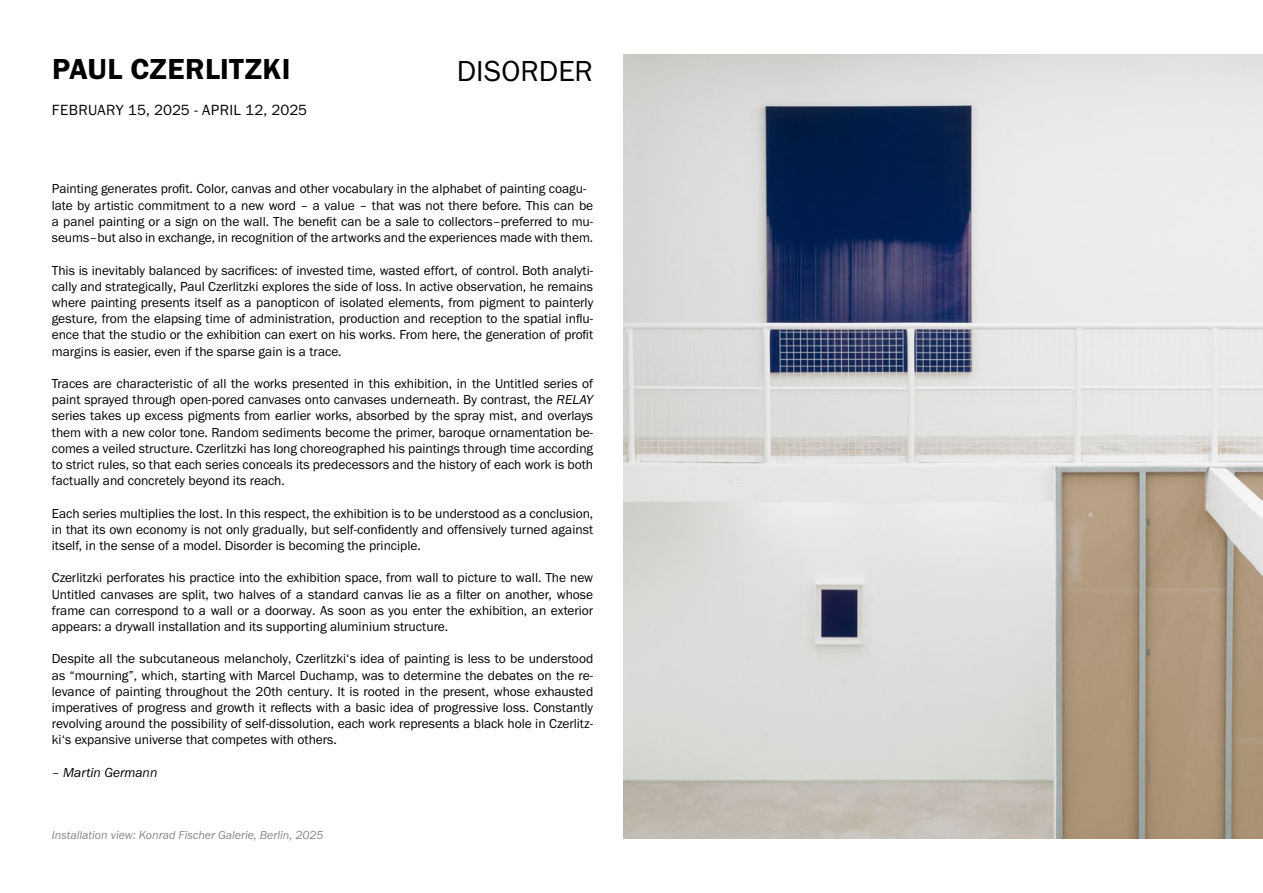
<style>
.page{position:relative;width:1263px;height:893px;background:#fff}
.page>*{position:absolute;margin:0;border:0;box-sizing:border-box;transform-origin:0 0}
.t1{font:600 30px "Franklin Gothic FS";letter-spacing:.01em;color:#000}
.t2{font:30px "Franklin Gothic FS";letter-spacing:.005em;color:#000}
.t3{font:15.3px "Franklin Gothic FS";letter-spacing:.015em;color:#000}
.t4{font:13.5px/16.2px "Franklin Gothic FS";color:#000;text-align:justify}
.t5{font:italic 13.5px "Franklin Gothic FS";color:#000}
.t6{font:italic 12px "Franklin Gothic FS";letter-spacing:-.005em;color:#878787}
.s1{font-style:italic}
</style>
<div class="page">
<img style="left:624px;top:54px;width:639px;height:785px">
<h1 class="t1" style="left:52px;top:52px;width:240px">PAUL CZERLITZKI</h1>
<p class="t3" style="left:52px;top:101px;width:257px">FEBRUARY 15, 2025 - APRIL 12, 2025</p>
<h1 class="t2" style="left:457px;top:54px;width:138px">DISORDER</h1>
<p class="t4" style="left:52px;top:181px;width:543px;text-align:left">Painting generates profit. Color, canvas and other vocabulary in the alphabet of painting coagu&shy;late by artistic commitment to a new word – a value – that was not there before. This can be a panel painting or a sign on the wall. The benefit can be a sale to collectors–preferred to mu&shy;seums–but also in exchange, in recognition of the artworks and the experiences made with them.</p>
<p class="t4" style="left:52px;top:262px;width:543px">This is inevitably balanced by sacrifices: of invested time, wasted effort, of control. Both analyti&shy;cally and strategically, Paul Czerlitzki explores the side of loss. In active observation, he remains where painting presents itself as a panopticon of isolated elements, from pigment to painterly gesture, from the elapsing time of administration, production and reception to the spatial influ&shy;ence that the studio or the exhibition can exert on his works. From here, the generation of profit margins is easier, even if the sparse gain is a trace.</p>
<p class="t4" style="left:52px;top:375px;width:543px">Traces are characteristic of all the works presented in this exhibition, in the Untitled series of paint sprayed through open-pored canvases onto canvases underneath. By contrast, the <span class="s1">RELAY </span>series takes up excess pigments from earlier works, absorbed by the spray mist, and overlays them with a new color tone. Random sediments become the primer, baroque ornamentation be&shy;comes a veiled structure. Czerlitzki has long choreographed his paintings through time according to strict rules, so that each series conceals its predecessors and the history of each work is both factually and concretely beyond its reach.</p>
<p class="t4" style="left:52px;top:505px;width:543px">Each series multiplies the lost. In this respect, the exhibition is to be understood as a conclusion, in that its own economy is not only gradually, but self-confidently and offensively turned against itself, in the sense of a model. Disorder is becoming the principle.</p>
<p class="t4" style="left:52px;top:570px;width:543px">Czerlitzki perforates his practice into the exhibition space, from wall to picture to wall. The new Untitled canvases are split, two halves of a standard canvas lie as a filter on another, whose frame can correspond to a wall or a doorway. As soon as you enter the exhibition, an exterior appears: a drywall installation and its supporting aluminium structure.</p>
<p class="t4" style="left:52px;top:651px;width:543px">Despite all the subcutaneous melancholy, Czerlitzki‘s idea of painting is less to be understood as “mourning”, which, starting with Marcel Duchamp, was to determine the debates on the re&shy;levance of painting throughout the 20th century. It is rooted in the present, whose exhausted imperatives of progress and growth it reflects with a basic idea of progressive loss. Constantly revolving around the possibility of self-dissolution, each work represents a black hole in Czerlitz&shy;ki‘s expansive universe that competes with others.</p>
<p class="t5" style="left:52px;top:765px;width:107px">– Martin Germann</p>
<p class="t6" style="left:52px;top:828px;width:273px">Installation view: Konrad Fischer Galerie, Berlin, 2025</p>
</div>
